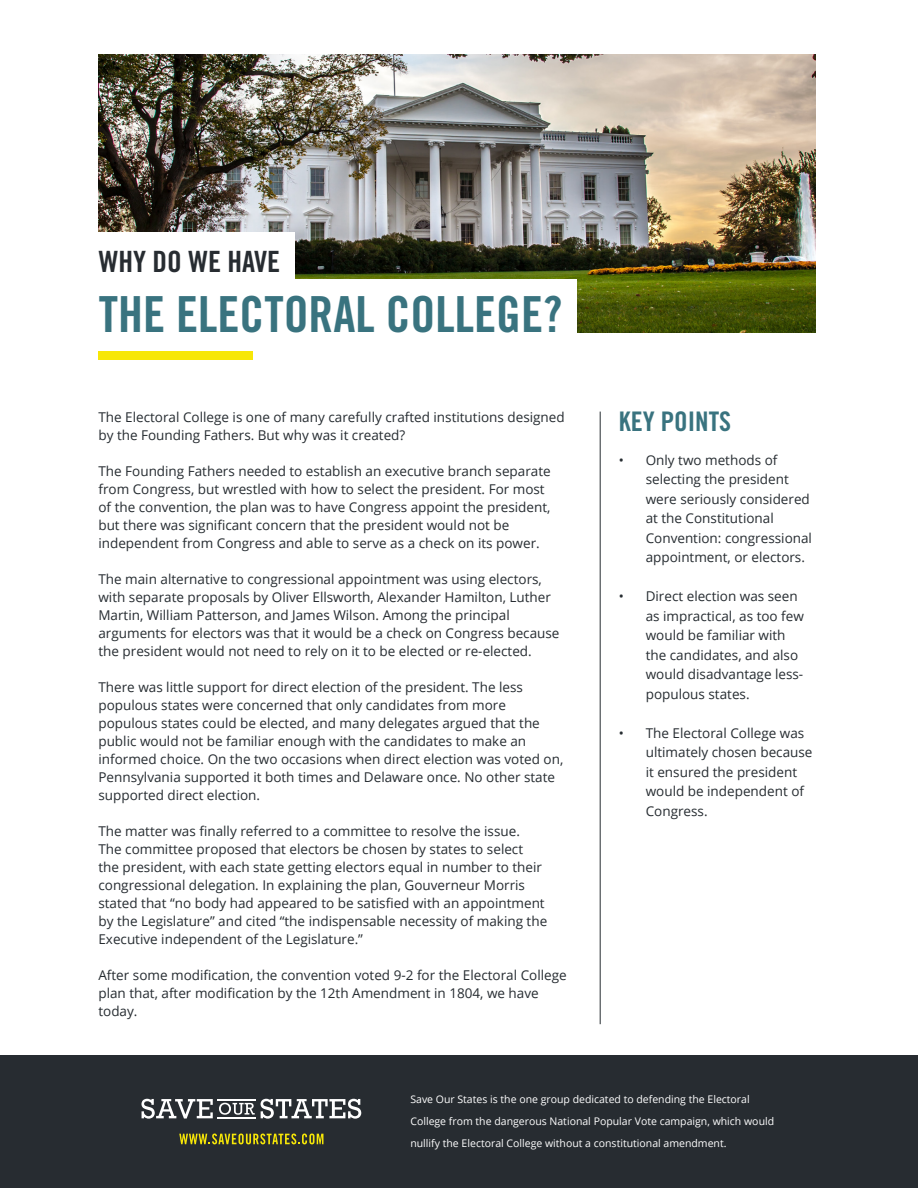
<style>
.page{position:relative;width:918px;height:1188px;background:#fff}
.page>*{position:absolute;margin:0;border:0;box-sizing:border-box;transform-origin:0 0}
.t1{font:49.8px "Trade Gothic LT Std Bd Cn 20";color:#39737f}
.t2{font:29.4px "Trade Gothic LT Std Bd Cn 20";color:#272c31}
.t3{font:27px "Trade Gothic LT Std Bd Cn 20";color:#39737f}
.t4{font:13.5px/18px "Open Sans";color:#262c31}
.t5{font:10.5px/21.6px "Open Sans";color:#fff}
</style>
<div class="page">
<img style="left:98px;top:54px;width:717px;height:279px">
<div style="left:168px;top:279px;width:409px;height:81px;background:#fff"></div>
<div style="left:98px;top:232px;width:197px;height:128px;background:#fff"></div>
<div style="left:98px;top:351px;width:155px;height:9px;background:#f7e707"></div>
<div style="left:0;top:1055px;width:918px;height:133px;background:#272c31"></div>
<svg style="left:179px;top:1134px;width:144px;height:10px"></svg>
<svg style="left:141px;top:1099px;width:72px;height:20px"></svg>
<svg style="left:219px;top:1103px;width:36px;height:12px"></svg>
<hr style="left:217px;top:1117px;width:39px;height:1px;background:#fff">
<hr style="left:217px;top:1099px;width:39px;height:2px;background:#fff">
<svg style="left:261px;top:1099px;width:100px;height:20px"></svg>
<hr style="left:600px;top:412px;width:1px;height:612px;background:#262c31">
<h2 class="t2" style="left:99px;top:244px;width:183px">WHY DO WE HAVE</h2>
<h1 class="t1" style="left:99px;top:284px;width:465px">THE ELECTORAL COLLEGE?</h1>
<p class="t4" style="left:98px;top:408px;width:468px">The Electoral College is one of many carefully crafted institutions designed by the Founding Fathers. But why was it created?</p>
<p class="t4" style="left:98px;top:462px;width:454px">The Founding Fathers needed to establish an executive branch separate from Congress, but wrestled with how to select the president. For most of the convention, the plan was to have Congress appoint the president, but there was significant concern that the president would not be independent from Congress and able to serve as a check on its power.</p>
<p class="t4" style="left:98px;top:570px;width:463px">The main alternative to congressional appointment was using electors, with separate proposals by Oliver Ellsworth, Alexander Hamilton, Luther Martin, William Patterson, and James Wilson. Among the principal arguments for electors was that it would be a check on Congress because the president would not need to rely on it to be elected or re-elected.</p>
<p class="t4" style="left:98px;top:678px;width:466px">There was little support for direct election of the president. The less populous states were concerned that only candidates from more populous states could be elected, and many delegates argued that the public would not be familiar enough with the candidates to make an informed choice. On the two occasions when direct election was voted on, Pennsylvania supported it both times and Delaware once. No other state supported direct election.</p>
<p class="t4" style="left:98px;top:822px;width:450px">The matter was finally referred to a committee to resolve the issue.<br>The committee proposed that electors be chosen by states to select<br>the president, with each state getting electors equal in number to their congressional delegation. In explaining the plan, Gouverneur Morris stated that “no body had appeared to be satisfied with an appointment by the Legislature” and cited “the indispensable necessity of making the Executive independent of the Legislature.”</p>
<p class="t4" style="left:98px;top:966px;width:470px">After some modification, the convention voted 9-2 for the Electoral College plan that, after modification by the 12th Amendment in 1804, we have today.</p>
<h3 class="t3" style="left:619px;top:405px;width:114px">KEY POINTS</h3>
<p class="t4" style="left:646px;top:450px;width:168px;line-height:19.5px;text-indent:-27px">• Only two methods of selecting the president were seriously considered at the Constitutional<br>Convention: congressional appointment, or electors.</p>
<p class="t4" style="left:646px;top:586px;width:160px;line-height:19.5px;text-indent:-27px">• Direct election was seen as impractical, as too few would be familiar with the candidates, and also would disadvantage less&shy;populous states.</p>
<p class="t4" style="left:646px;top:723px;width:168px;line-height:19.5px;text-indent:-27px">• The Electoral College was ultimately chosen because it ensured the president would be independent of<br>Congress.</p>
<p class="t5" style="left:410px;top:1088px;width:365px">Save Our States is the one group dedicated to defending the Electoral<br>College from the dangerous National Popular Vote campaign, which would nullify the Electoral College without a constitutional amendment.</p>
</div>
